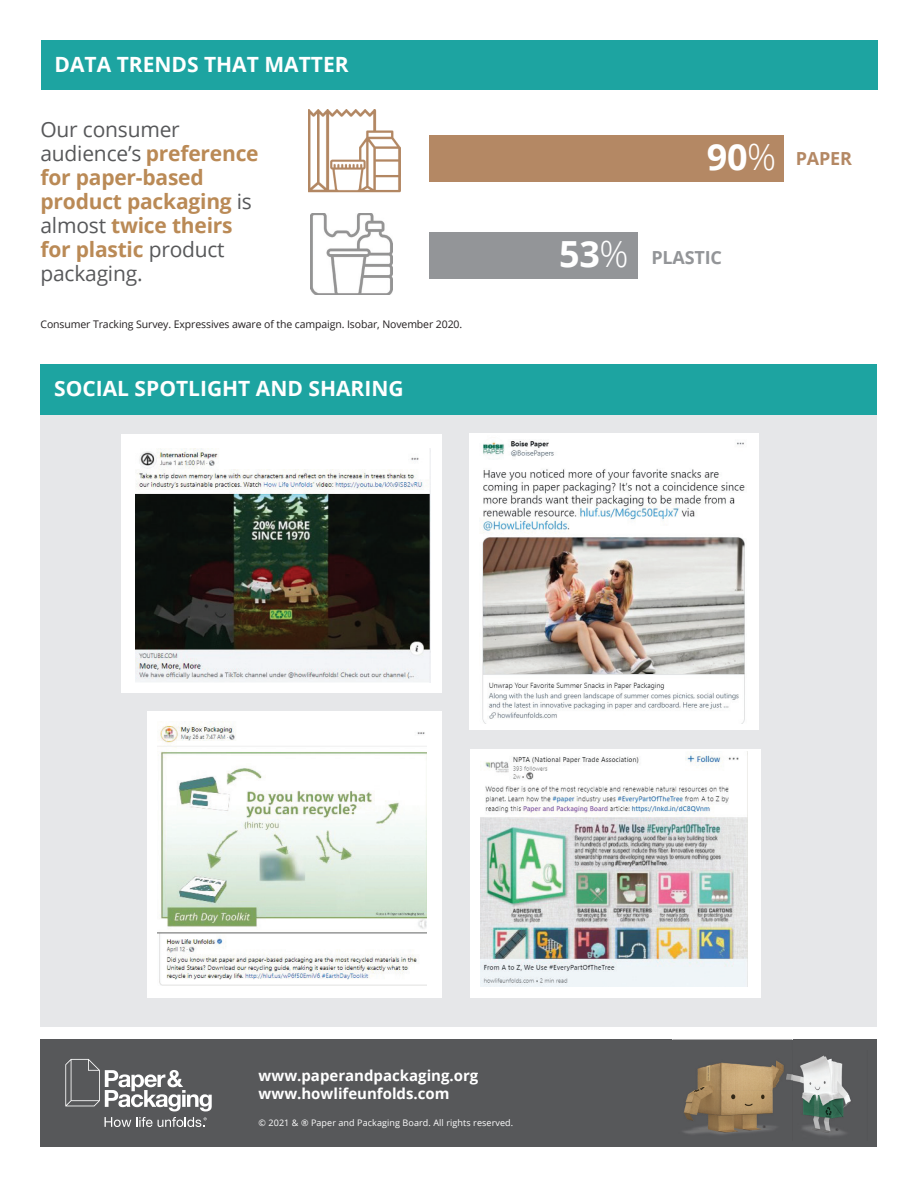
<style>
.page{position:relative;width:918px;height:1188px;background:#fff}
.page>*{position:absolute;margin:0;border:0;box-sizing:border-box;transform-origin:0 0}
.t1{font:700 36px "Open Sans";color:#fff}
.t2{font:700 21px/24px "Open Sans";letter-spacing:-.01em;color:#ba8a56}
.t3{font:700 21px "Open Sans";color:#fff}
.t4{font:700 18px "Open Sans";letter-spacing:-.01em;color:#939598}
.t5{font:700 18px "Open Sans";letter-spacing:-.01em;color:#b48864}
.t6{font:700 15px/18px "Open Sans";color:#fff}
.t7{font:10.5px "Open Sans";letter-spacing:-.01em;color:#231f20}
.t8{font:9px "Open Sans";letter-spacing:.01em;color:#fff}
.t9{font:3.6px "Open Sans";color:#231f20}
.s1{font-weight:400;color:#57585a}
.s2{font-weight:300}
</style>
<div class="page">
<div style="left:429px;top:135px;width:354px;height:47px;background:#b48864"></div>
<div style="left:429px;top:232px;width:208px;height:47px;background:#939598"></div>
<div style="left:40px;top:378px;width:838px;height:649px;background:#e6e7e9"></div>
<div style="left:40px;top:1040px;width:838px;height:108px;background:#57585a"></div>
<img style="left:672px;top:1039px;width:120px;height:96px">
<img style="left:776px;top:1050px;width:75px;height:86px">
<svg style="left:65px;top:1059px;width:147px;height:52px"></svg>
<svg style="left:105px;top:1117px;width:102px;height:10px"></svg>
<div style="left:40px;top:364px;width:838px;height:51px;background:#1da4a1"></div>
<div style="left:41px;top:40px;width:837px;height:50px;background:#1da4a1"></div>
<div style="left:470px;top:749px;width:290px;height:248px;background:#fff"></div>
<img style="left:480px;top:751px;width:268px;height:235px">
<div style="left:470px;top:434px;width:289px;height:296px;background:#fff"></div>
<img style="left:482px;top:441px;width:263px;height:282px">
<div style="left:147px;top:712px;width:294px;height:286px;background:#fff"></div>
<img style="left:158px;top:723px;width:269px;height:263px">
<img style="left:308px;top:110px;width:92px;height:82px">
<img style="left:311px;top:213px;width:82px;height:82px">
<div style="left:121px;top:434px;width:321px;height:258px;background:#fff"></div>
<img style="left:135px;top:449px;width:295px;height:234px">
<p class="t3" style="left:55px;top:49px;width:296px">DATA TRENDS THAT MATTER</p>
<p class="t2" style="left:40px;top:117px;width:220px"><span class="s1">Our consumer audience’s</span> preference for paper-based product packaging <span class="s1">is almost</span> twice theirs for plastic <span class="s1">product packaging.</span></p>
<p class="t7" style="left:40px;top:317px;width:423px">Consumer Tracking Survey. Expressives aware of the campaign. Isobar, November 2020.</p>
<p class="t3" style="left:54px;top:373px;width:351px">SOCIAL SPOTLIGHT AND SHARING</p>
<h1 class="t1" style="left:707px;top:131px;width:71px">90<span class="s2">%</span></h1>
<p class="t5" style="left:796px;top:146px;width:58px">PAPER</p>
<h1 class="t1" style="left:559px;top:229px;width:71px">53<span class="s2">%</span></h1>
<p class="t4" style="left:651px;top:245px;width:72px">PLASTIC</p>
<p class="t6" style="left:259px;top:1066px;width:221px">www.paperandpackaging.org www.howlifeunfolds.com</p>
<p class="t8" style="left:259px;top:1117px;width:256px">© 2021 &amp; ® Paper and Packaging Board. All rights reserved.</p>
<p class="t9" style="left:763px;top:1124px;width:5px">®</p>
<p class="t9" style="left:836px;top:1127px;width:5px">®</p>
</div>
